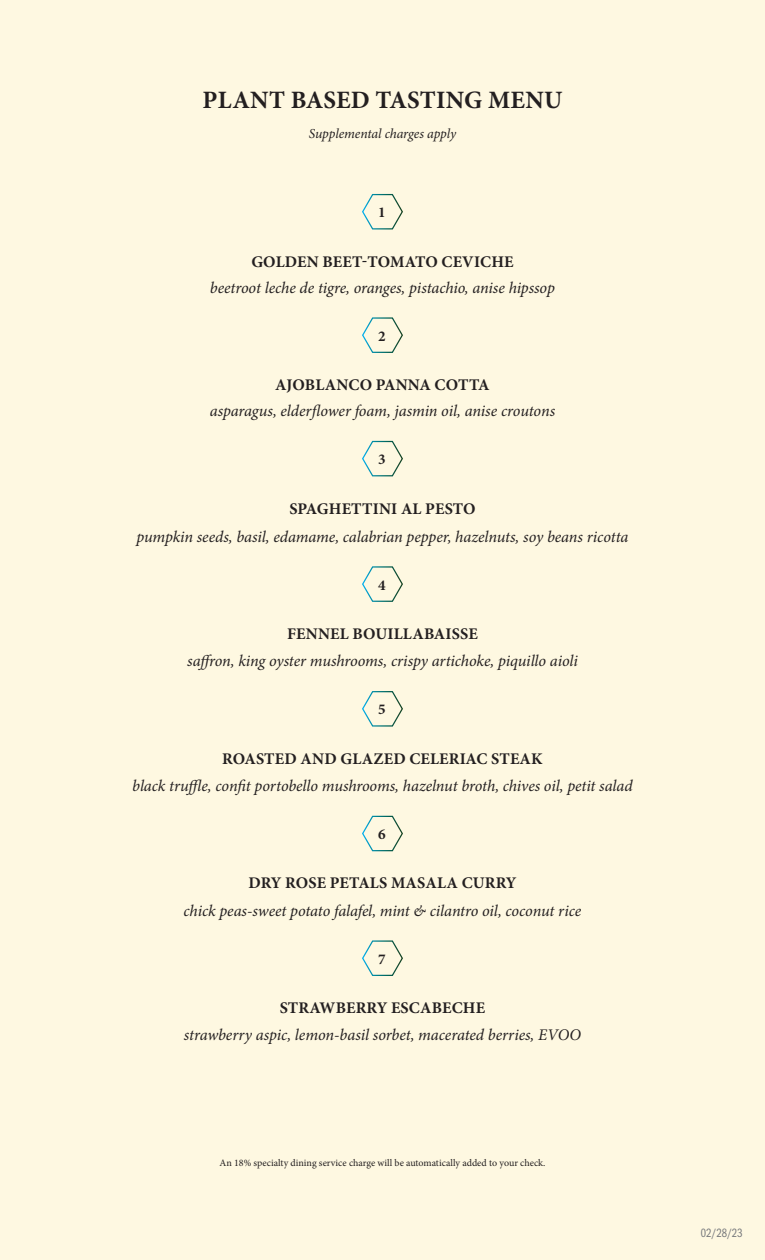
<style>
.page{position:relative;width:765px;height:1260px;background:#fef8e1}
.page>*{position:absolute;margin:0;border:0;box-sizing:border-box;transform-origin:0 0}
.t1{font:700 25px "Minion Pro";letter-spacing:.01em;color:#231f20}
.item{font:italic 16.25px/27.2px "Minion Pro";letter-spacing:-.01em;color:#231f20;text-align:center}
.t2{font:700 15px "Minion Pro";color:#231f20}
.t3{font:italic 13.75px "Minion Pro";letter-spacing:-.01em;color:#231f20}
.t4{font:12.5px "Franklin Gothic URW Com Boo";color:#76787b}
.t5{font:10px "Minion Pro";color:#231f20}
.s1{font-weight:700;font-style:normal}
</style>
<div class="page">
<svg style="left:362px;top:193px;width:41px;height:37px"></svg>
<svg style="left:362px;top:317px;width:41px;height:36px"></svg>
<svg style="left:362px;top:440px;width:41px;height:37px"></svg>
<svg style="left:362px;top:566px;width:41px;height:36px"></svg>
<svg style="left:362px;top:691px;width:41px;height:36px"></svg>
<svg style="left:362px;top:815px;width:41px;height:37px"></svg>
<svg style="left:362px;top:940px;width:41px;height:36px"></svg>
<p class="t1" style="left:203px;top:83px;width:361px">PLANT BASED TASTING MENU</p>
<p class="t3" style="left:309px;top:124px;width:149px">Supplemental charges apply</p>
<p class="t2" style="left:378px;top:202px;width:9px">1</p>
<p class="item" style="left:210px;top:248px;width:347px;line-height:26px"><span class="s1">GOLDEN BEET-TOMATO CEVICHE<br></span>beetroot leche de tigre, oranges, pistachio, anise hipssop</p>
<p class="t2" style="left:378px;top:325px;width:9px">2</p>
<p class="item" style="left:210px;top:372px;width:347px;line-height:26px"><span class="s1">AJOBLANCO PANNA COTTA<br></span>asparagus, elderflower foam, jasmin oil, anise croutons</p>
<p class="t2" style="left:378px;top:449px;width:9px">3</p>
<p class="item" style="left:136px;top:496px;width:494px"><span class="s1">SPAGHETTINI AL PESTO<br></span>pumpkin seeds, basil, edamame, calabrian pepper, hazelnuts, soy beans ricotta</p>
<p class="t2" style="left:378px;top:574px;width:9px">4</p>
<p class="item" style="left:187px;top:620px;width:392px"><span class="s1">FENNEL BOUILLABAISSE<br></span>saffron, king oyster mushrooms, crispy artichoke, piquillo aioli</p>
<p class="t2" style="left:378px;top:699px;width:9px">5</p>
<p class="item" style="left:132px;top:745px;width:502px"><span class="s1">ROASTED AND GLAZED CELERIAC STEAK<br></span>black truffle, confit portobello mushrooms, hazelnut broth, chives oil, petit salad</p>
<p class="t2" style="left:378px;top:824px;width:9px">6</p>
<p class="item" style="left:184px;top:870px;width:399px"><span class="s1">DRY ROSE PETALS MASALA CURRY<br></span>chick peas-sweet potato falafel, mint &amp; cilantro oil, coconut rice</p>
<p class="t2" style="left:378px;top:948px;width:9px">7</p>
<p class="item" style="left:184px;top:994px;width:399px"><span class="s1">STRAWBERRY ESCABECHE<br></span>strawberry aspic, lemon-basil sorbet, macerated berries, EVOO</p>
<p class="t5" style="left:219px;top:1156px;width:328px">An 18% specialty dining service charge will be automatically added to your check.</p>
<p class="t4" style="left:701px;top:1224px;width:43px">02/28/23</p>
</div>
